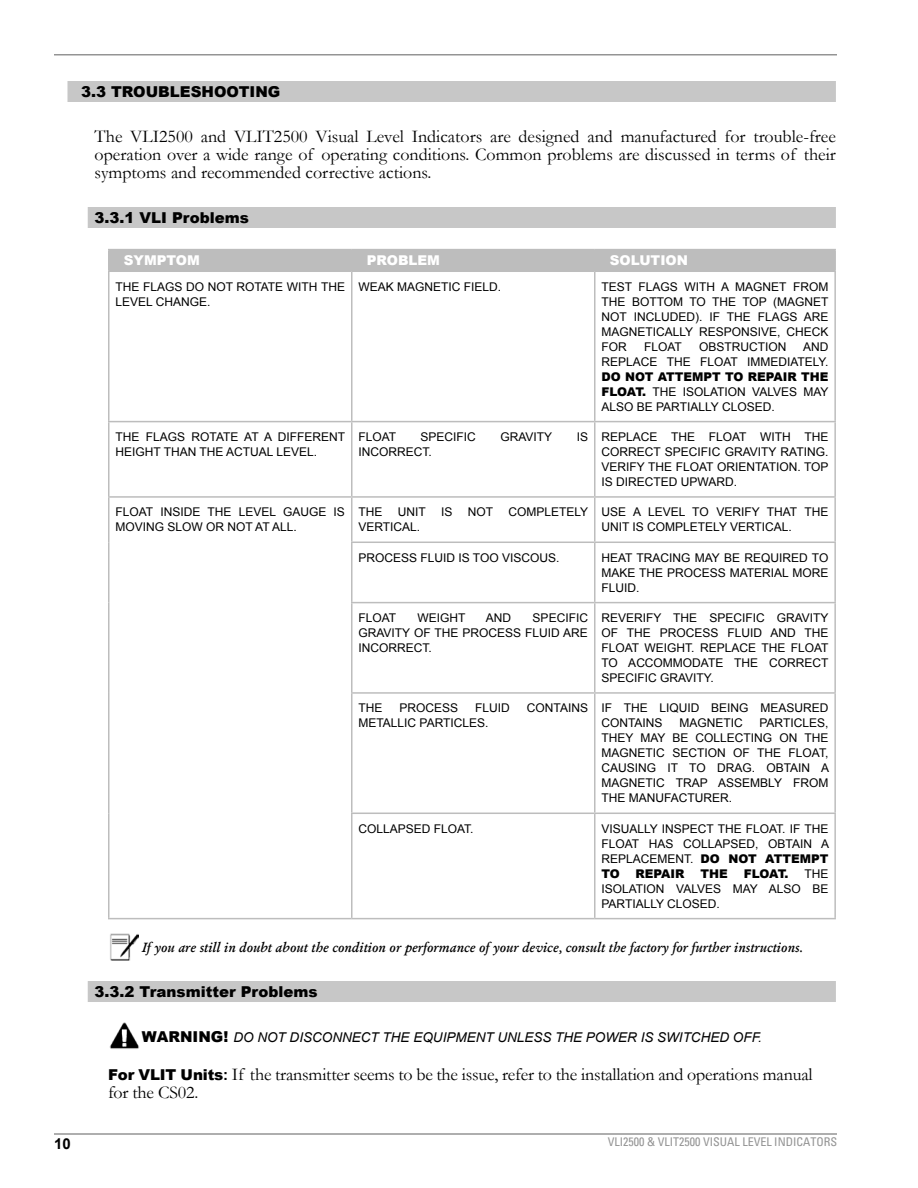
<style>
.page{position:relative;width:918px;height:1188px;background:#fff}
.page>*{position:absolute;margin:0;border:0;box-sizing:border-box;transform-origin:0 0}
.t1{font:18px/18px "Garamond";letter-spacing:-.01em;color:#000;text-align:justify}
.Sub-Section_Subtitle{font:900 15px "Arial";color:#000}
.Sub-Section_Title{font:900 15px "Arial";color:#000}
.t2{font:700 15px "Arial";color:#000}
.t3{font:13.5px "Garamond Kursiv Halbfett";color:#000}
.Warning{font:italic 13.5px "Arial";color:#000}
.t4{font:900 13.5px "Arial";color:#fff}
.t5{font:12px/15px "Arial";color:#000;text-align:justify}
.t6{font:condensed 12px "Univers";color:#949494}
.t7{font:900 12px "Arial";color:#000}
.s1{font-weight:900}
.s2{font-weight:900;font-style:normal;font-size:15px}
.s3{font-family:"Arial";font-weight:900;font-size:15px}
.s4{font-family:"Arial";font-weight:700;font-size:15px}
</style>
<div class="page">
<hr style="left:54px;top:1133px;width:783px;height:2px;background:#949494">
<hr style="left:54px;top:54px;width:783px;height:2px;background:#949494">
<div style="left:68px;top:81px;width:768px;height:21px;background:#c7c7c7"></div>
<div style="left:88px;top:207px;width:748px;height:21px;background:#c7c7c7"></div>
<div style="left:88px;top:981px;width:748px;height:21px;background:#c7c7c7"></div>
<hr style="left:108px;top:272px;width:2px;height:149px;background:#bdbdbd">
<hr style="left:351px;top:272px;width:1px;height:149px;background:#bdbdbd">
<hr style="left:594px;top:272px;width:2px;height:149px;background:#bdbdbd">
<hr style="left:834px;top:272px;width:2px;height:149px;background:#bdbdbd">
<hr style="left:108px;top:421px;width:244px;height:1px;background:#bdbdbd">
<hr style="left:108px;top:422px;width:2px;height:74px;background:#bdbdbd">
<hr style="left:352px;top:421px;width:243px;height:1px;background:#bdbdbd">
<hr style="left:351px;top:422px;width:1px;height:74px;background:#bdbdbd">
<hr style="left:595px;top:421px;width:241px;height:1px;background:#bdbdbd">
<hr style="left:594px;top:422px;width:2px;height:74px;background:#bdbdbd">
<hr style="left:834px;top:422px;width:2px;height:74px;background:#bdbdbd">
<hr style="left:108px;top:496px;width:244px;height:2px;background:#bdbdbd">
<hr style="left:108px;top:498px;width:2px;height:44px;background:#bdbdbd">
<hr style="left:352px;top:496px;width:243px;height:2px;background:#bdbdbd">
<hr style="left:351px;top:498px;width:1px;height:44px;background:#bdbdbd">
<hr style="left:595px;top:496px;width:241px;height:2px;background:#bdbdbd">
<hr style="left:594px;top:498px;width:2px;height:44px;background:#bdbdbd">
<hr style="left:834px;top:498px;width:2px;height:44px;background:#bdbdbd">
<hr style="left:108px;top:542px;width:2px;height:61px;background:#bdbdbd">
<hr style="left:351px;top:542px;width:244px;height:1px;background:#bdbdbd">
<hr style="left:351px;top:543px;width:1px;height:59px;background:#bdbdbd">
<hr style="left:595px;top:542px;width:241px;height:1px;background:#bdbdbd">
<hr style="left:594px;top:543px;width:2px;height:59px;background:#bdbdbd">
<hr style="left:834px;top:543px;width:2px;height:59px;background:#bdbdbd">
<hr style="left:108px;top:603px;width:2px;height:90px;background:#bdbdbd">
<hr style="left:351px;top:602px;width:244px;height:1px;background:#bdbdbd">
<hr style="left:351px;top:603px;width:1px;height:89px;background:#bdbdbd">
<hr style="left:595px;top:602px;width:241px;height:1px;background:#bdbdbd">
<hr style="left:594px;top:603px;width:2px;height:89px;background:#bdbdbd">
<hr style="left:834px;top:603px;width:2px;height:89px;background:#bdbdbd">
<hr style="left:108px;top:693px;width:2px;height:120px;background:#bdbdbd">
<hr style="left:351px;top:692px;width:244px;height:2px;background:#bdbdbd">
<hr style="left:351px;top:694px;width:1px;height:119px;background:#bdbdbd">
<hr style="left:595px;top:692px;width:241px;height:2px;background:#bdbdbd">
<hr style="left:594px;top:694px;width:2px;height:119px;background:#bdbdbd">
<hr style="left:834px;top:694px;width:2px;height:119px;background:#bdbdbd">
<hr style="left:108px;top:813px;width:2px;height:105px;background:#bdbdbd">
<hr style="left:351px;top:813px;width:244px;height:1px;background:#bdbdbd">
<hr style="left:351px;top:814px;width:1px;height:104px;background:#bdbdbd">
<hr style="left:595px;top:813px;width:241px;height:1px;background:#bdbdbd">
<hr style="left:594px;top:814px;width:2px;height:104px;background:#bdbdbd">
<hr style="left:834px;top:814px;width:2px;height:104px;background:#bdbdbd">
<hr style="left:108px;top:918px;width:244px;height:1px;background:#bdbdbd">
<hr style="left:352px;top:918px;width:243px;height:1px;background:#bdbdbd">
<hr style="left:595px;top:918px;width:241px;height:1px;background:#bdbdbd">
<hr style="left:108px;top:249px;width:244px;height:1px;background:#bdbdbd">
<hr style="left:108px;top:250px;width:2px;height:21px;background:#bdbdbd">
<hr style="left:352px;top:249px;width:243px;height:1px;background:#bdbdbd">
<div style="left:110px;top:250px;width:724px;height:21px;background:#bdbdbd"></div>
<hr style="left:595px;top:249px;width:241px;height:1px;background:#bdbdbd">
<hr style="left:594px;top:250px;width:2px;height:21px;background:#bdbdbd">
<hr style="left:834px;top:250px;width:2px;height:21px;background:#bdbdbd">
<hr style="left:108px;top:271px;width:244px;height:1px;background:#bdbdbd">
<hr style="left:352px;top:271px;width:243px;height:1px;background:#bdbdbd">
<hr style="left:595px;top:271px;width:241px;height:1px;background:#bdbdbd">
<img style="left:109px;top:1022px;width:30px;height:27px">
<img style="left:110px;top:934px;width:28px;height:26px">
<p class="Sub-Section_Title" style="left:81px;top:80px;width:201px">3.3 TROUBLESHOOTING</p>
<p class="t1" style="left:94px;top:126px;width:743px">The VLI2500 and VLIT2500 Visual Level Indicators are designed and manufactured for trouble-free operation over a wide range of operating conditions. Common problems are discussed in terms of their symptoms and recommended corrective actions.</p>
<p class="Sub-Section_Subtitle" style="left:94px;top:206px;width:156px">3.3.1 VLI Problems</p>
<p class="t4" style="left:124px;top:251px;width:78px">SYMPTOM</p>
<p class="t4" style="left:367px;top:251px;width:75px">PROBLEM</p>
<p class="t4" style="left:610px;top:251px;width:80px">SOLUTION</p>
<p class="t5" style="left:116px;top:279px;width:231px">THE FLAGS DO NOT ROTATE WITH THE<br>LEVEL CHANGE.</p>
<p class="t5" style="left:358px;top:279px;width:144px">WEAK MAGNETIC FIELD.</p>
<p class="t5" style="left:602px;top:279px;width:229px">TEST FLAGS WITH A MAGNET FROM THE BOTTOM TO THE TOP (MAGNET NOT INCLUDED). IF THE FLAGS ARE MAGNETICALLY RESPONSIVE, CHECK FOR</p>
<p class="t5" style="left:644px;top:339px;width:39px">FLOAT</p>
<p class="t5" style="left:699px;top:339px;width:89px">OBSTRUCTION</p>
<p class="t5" style="left:602px;top:339px;width:229px;text-indent:202px">AND REPLACE THE FLOAT IMMEDIATELY.<br><span class="s1">DO NOT ATTEMPT TO REPAIR THE FLOAT.</span> THE ISOLATION VALVES MAY ALSO BE PARTIALLY CLOSED.</p>
<p class="t5" style="left:116px;top:430px;width:231px">THE FLAGS ROTATE AT A DIFFERENT<br>HEIGHT THAN THE ACTUAL LEVEL.</p>
<p class="t5" style="left:358px;top:430px;width:39px">FLOAT</p>
<p class="t5" style="left:421px;top:430px;width:57px">SPECIFIC</p>
<p class="t5" style="left:501px;top:430px;width:53px">GRAVITY</p>
<p class="t5" style="left:577px;top:430px;width:13px">IS</p>
<p class="t5" style="left:358px;top:445px;width:75px">INCORRECT.</p>
<p class="t5" style="left:116px;top:505px;width:231px">FLOAT INSIDE THE LEVEL GAUGE IS<br>MOVING SLOW OR NOT AT ALL.</p>
<p class="t5" style="left:358px;top:505px;width:25px">THE</p>
<p class="t5" style="left:398px;top:505px;width:29px">UNIT</p>
<p class="t5" style="left:441px;top:505px;width:13px">IS</p>
<p class="t5" style="left:468px;top:505px;width:27px">NOT</p>
<p class="t5" style="left:508px;top:505px;width:81px">COMPLETELY</p>
<p class="t5" style="left:358px;top:520px;width:63px">VERTICAL.</p>
<p class="t5" style="left:602px;top:430px;width:229px">REPLACE THE FLOAT WITH THE CORRECT SPECIFIC GRAVITY RATING.<br>VERIFY THE FLOAT ORIENTATION. TOP IS DIRECTED UPWARD.</p>
<p class="t5" style="left:602px;top:505px;width:228px">USE A LEVEL TO VERIFY THAT THE<br>UNIT IS COMPLETELY VERTICAL.</p>
<p class="t5" style="left:358px;top:550px;width:202px">PROCESS FLUID IS TOO VISCOUS.</p>
<p class="t5" style="left:602px;top:550px;width:228px">HEAT TRACING MAY BE REQUIRED TO MAKE THE PROCESS MATERIAL MORE FLUID.</p>
<p class="t5" style="left:358px;top:611px;width:39px">FLOAT</p>
<p class="t5" style="left:417px;top:611px;width:49px">WEIGHT</p>
<p class="t5" style="left:486px;top:611px;width:27px">AND</p>
<p class="t5" style="left:358px;top:611px;width:231px;text-indent:174px">SPECIFIC GRAVITY OF THE PROCESS FLUID ARE INCORRECT.</p>
<p class="t5" style="left:602px;top:611px;width:229px">REVERIFY THE SPECIFIC GRAVITY OF THE PROCESS FLUID AND THE FLOAT WEIGHT. REPLACE THE FLOAT TO ACCOMMODATE THE CORRECT SPECIFIC GRAVITY.</p>
<p class="t5" style="left:358px;top:701px;width:25px">THE</p>
<p class="t5" style="left:400px;top:701px;width:60px">PROCESS</p>
<p class="t5" style="left:475px;top:701px;width:36px">FLUID</p>
<p class="t5" style="left:527px;top:701px;width:63px">CONTAINS</p>
<p class="t5" style="left:358px;top:716px;width:132px">METALLIC PARTICLES.</p>
<p class="t5" style="left:602px;top:701px;width:228px">IF THE LIQUID BEING MEASURED<br>CONTAINS</p>
<p class="t5" style="left:602px;top:716px;width:229px;text-indent:158px">PARTICLES, THEY MAY BE COLLECTING ON THE MAGNETIC SECTION OF THE FLOAT, CAUSING IT TO DRAG. OBTAIN A MAGNETIC TRAP ASSEMBLY FROM THE MANUFACTURER.</p>
<p class="t5" style="left:679px;top:716px;width:65px">MAGNETIC</p>
<p class="t5" style="left:358px;top:821px;width:117px">COLLAPSED FLOAT.</p>
<p class="t5" style="left:602px;top:821px;width:229px">VISUALLY INSPECT THE FLOAT. IF THE FLOAT HAS COLLAPSED, OBTAIN A REPLACEMENT. <span class="s1">DO NOT ATTEMPT TO</span></p>
<p class="t7" style="left:636px;top:865px;width:50px">REPAIR</p>
<p class="t7" style="left:701px;top:865px;width:29px">THE</p>
<p class="t7" style="left:744px;top:865px;width:46px">FLOAT.</p>
<p class="t5" style="left:602px;top:866px;width:228px;text-indent:203px">THE ISOLATION VALVES MAY ALSO BE PARTIALLY CLOSED.</p>
<p class="t3" style="left:142px;top:938px;width:663px">If you are still in doubt about the condition or performance of your device, consult the factory for further instructions.</p>
<p class="Sub-Section_Subtitle" style="left:94px;top:980px;width:225px">3.3.2 Transmitter Problems</p>
<p class="Warning" style="left:142px;top:1028px;width:622px"><span class="s2">WARNING!</span> DO NOT DISCONNECT THE EQUIPMENT UNLESS THE POWER IS SWITCHED OFF.</p>
<p class="t1" style="left:108px;top:1065px;width:706px"><span class="s3">For VLIT Units</span><span class="s4">:</span> If the transmitter seems to be the issue, refer to the installation and operations manual for the CS02.</p>
<p class="t2" style="left:54px;top:1133px;width:18px">10</p>
<p class="t6" style="left:608px;top:1135px;width:231px">VLI2500 &amp; VLIT2500 VISUAL LEVEL INDICATORS</p>
</div>
